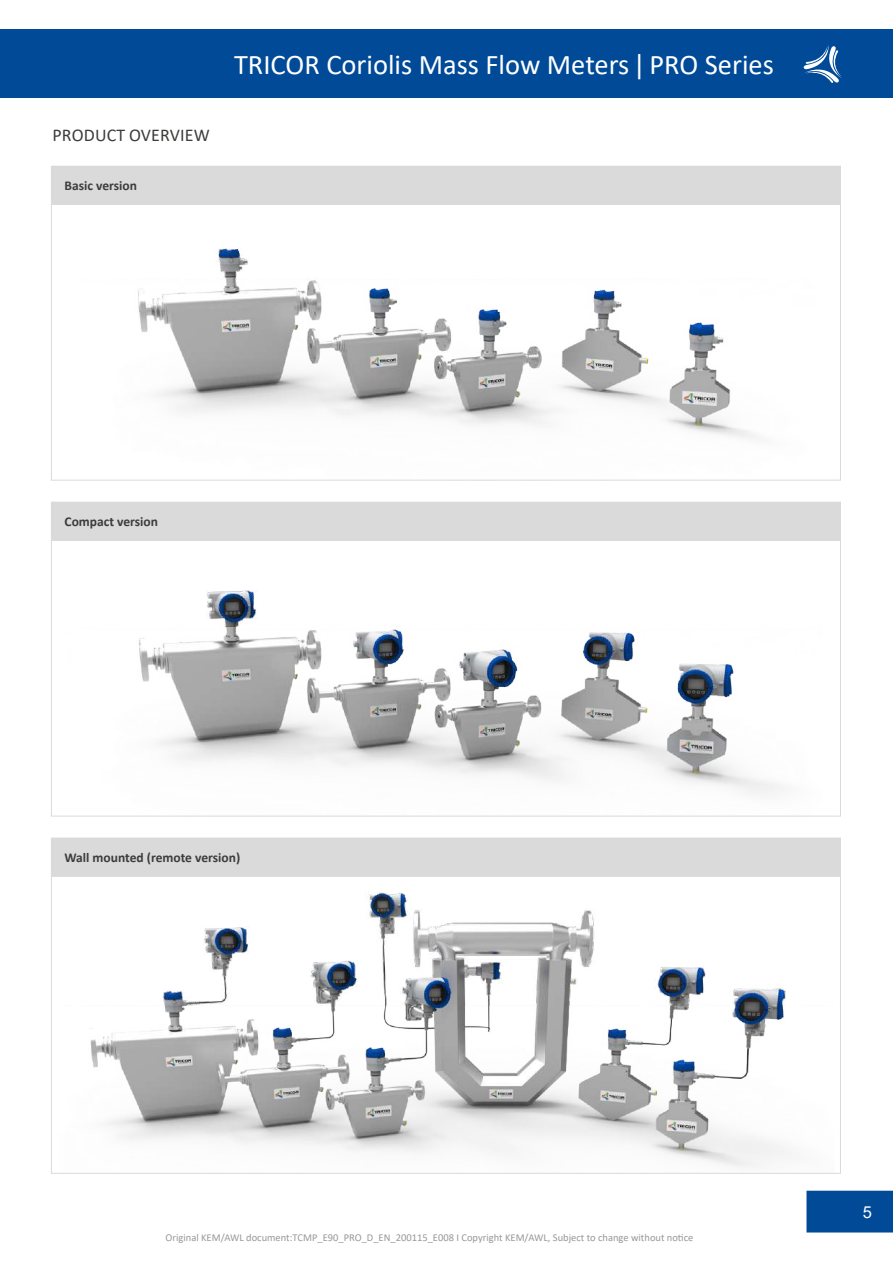
<style>
.page{position:relative;width:893px;height:1263px;background:#fff}
.page>*{position:absolute;margin:0;border:0;box-sizing:border-box;transform-origin:0 0}
.t1{font:28.5px "Calibri";color:#fff}
.t2{font:18px "Calibri";letter-spacing:.01em;color:#3c3c3b}
.t3{font:16.5px "Arial";color:#fff}
.t4{font:700 13.5px "Calibri";color:#3c3c3b}
.t5{font:10.5px "Calibri";color:#999898}
</style>
<div class="page">
<div style="left:806px;top:1191px;width:87px;height:41px;background:#004a98"></div>
<div style="left:0;top:30px;width:893px;height:68px;background:#004a98"></div>
<svg style="left:804px;top:45px;width:38px;height:38px"></svg>
<div style="left:51px;top:166px;width:789px;height:38px;background:#dadada"></div>
<img style="left:138px;top:248px;width:621px;height:191px">
<div style="left:51px;top:502px;width:789px;height:38px;background:#dadada"></div>
<img style="left:139px;top:590px;width:646px;height:204px">
<div style="left:51px;top:838px;width:789px;height:38px;background:#dadada"></div>
<img style="left:90px;top:892px;width:697px;height:275px">
<h2 class="t2" style="left:52px;top:123px;width:159px">PRODUCT OVERVIEW</h2>
<p class="t4" style="left:65px;top:176px;width:74px">Basic version</p>
<h1 class="t1" style="left:234px;top:45px;width:541px">TRICOR Coriolis Mass Flow Meters | PRO Series</h1>
<p class="t4" style="left:65px;top:512px;width:95px">Compact version</p>
<p class="t4" style="left:65px;top:848px;width:177px">Wall mounted (remote version)</p>
<p class="t5" style="left:165px;top:1230px;width:530px">Original KEM/AWL document:TCMP_E90_PRO_D_EN_200115_E008 I Copyright KEM/AWL, Subject to change without notice</p>
<h3 class="t3" style="left:863px;top:1200px;width:11px">5</h3>
</div>
